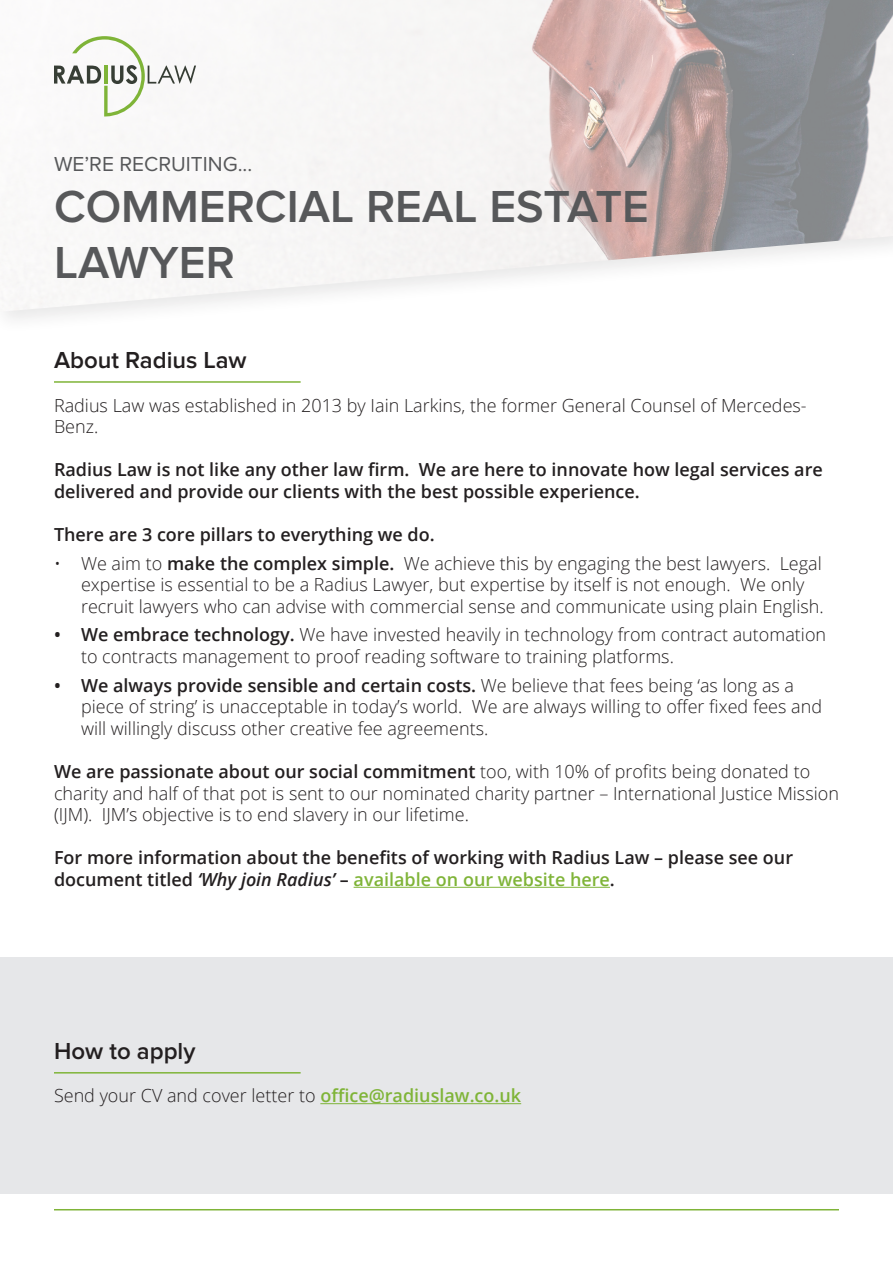
<style>
.page{position:relative;width:893px;height:1263px;background:#fff}
.page>*{position:absolute;margin:0;border:0;box-sizing:border-box;transform-origin:0 0}
.t1{font:600 46.5px/55.8px "Proxima Nova";color:#57585a}
.t2{font:600 24px "Proxima Nova";color:#231f20}
.t3{font:21px "Proxima Nova";color:#57585a}
.t4{font:300 18px/21.6px "Open Sans";color:#231f20}
.t5{font:600 18px/21.6px "Open Sans";color:#231f20}
.s1{font-weight:600}
.s2{font-style:italic}
.s3{color:#7fb438}
.s4{font-weight:600;color:#7fb438}
</style>
<div class="page">
<div style="left:0;top:957px;width:893px;height:236px;background:#e6e7e9"></div>
<hr style="left:354px;top:887px;width:256px;height:1px;background:#7fb438">
<hr style="left:54px;top:381px;width:247px;height:2px;background:#7fb438">
<hr style="left:320px;top:1103px;width:201px;height:1px;background:#7fb438">
<hr style="left:54px;top:1072px;width:247px;height:1px;background:#7fb438">
<hr style="left:54px;top:1209px;width:785px;height:1px;background:#7fb438">
<img style="left:1px;top:0;width:892px;height:312px">
<svg style="left:54px;top:36px;width:142px;height:81px"></svg>
<p class="t3" style="left:54px;top:148px;width:200px">WE’RE RECRUITING...</p>
<p class="t1" style="left:54px;top:180px;width:597px">COMMERCIAL REAL ESTATE<br>LAWYER</p>
<p class="t2" style="left:54px;top:347px;width:194px">About Radius Law</p>
<p class="t4" style="left:54px;top:394px;width:754px">Radius Law was established in 2013 by Iain Larkins, the former General Counsel of Mercedes-<br>Benz.</p>
<p class="t5" style="left:54px;top:459px;width:770px">Radius Law is not like any other law firm. We are here to innovate how legal services are delivered and provide our clients with the best possible experience.</p>
<p class="t5" style="left:54px;top:523px;width:382px">There are 3 core pillars to everything we do.</p>
<p class="t4" style="left:81px;top:552px;width:744px;text-indent:-27px">• We aim to <span class="s1">make the complex simple.</span> We achieve this by engaging the best lawyers. Legal expertise is essential to be a Radius Lawyer, but expertise by itself is not enough. We only recruit lawyers who can advise with commercial sense and communicate using plain English.</p>
<p class="t4" style="left:81px;top:624px;width:747px;text-indent:-27px"><span class="s1">• We embrace technology.</span> We have invested heavily in technology from contract automation to contracts management to proof reading software to training platforms.</p>
<p class="t4" style="left:81px;top:674px;width:743px;text-indent:-27px"><span class="s1">• We always provide sensible and certain costs.</span> We believe that fees being ‘as long as a piece of string’ is unacceptable in today’s world. We are always willing to offer fixed fees and will willingly discuss other creative fee agreements.</p>
<p class="t4" style="left:54px;top:760px;width:786px"><span class="s1">We are passionate about our social commitment</span> too, with 10% of profits being donated to charity and half of that pot is sent to our nominated charity partner – International Justice Mission (IJM). IJM’s objective is to end slavery in our lifetime.</p>
<p class="t5" style="left:54px;top:847px;width:741px">For more information about the benefits of working with Radius Law – please see our document titled <span class="s2">‘Why join Radius’</span> – <span class="s3">available on our website here</span>.</p>
<p class="t2" style="left:54px;top:1037px;width:143px">How to apply</p>
<p class="t4" style="left:54px;top:1084px;width:469px">Send your CV and cover letter to <span class="s4">office@radiuslaw.co.uk</span></p>
</div>
